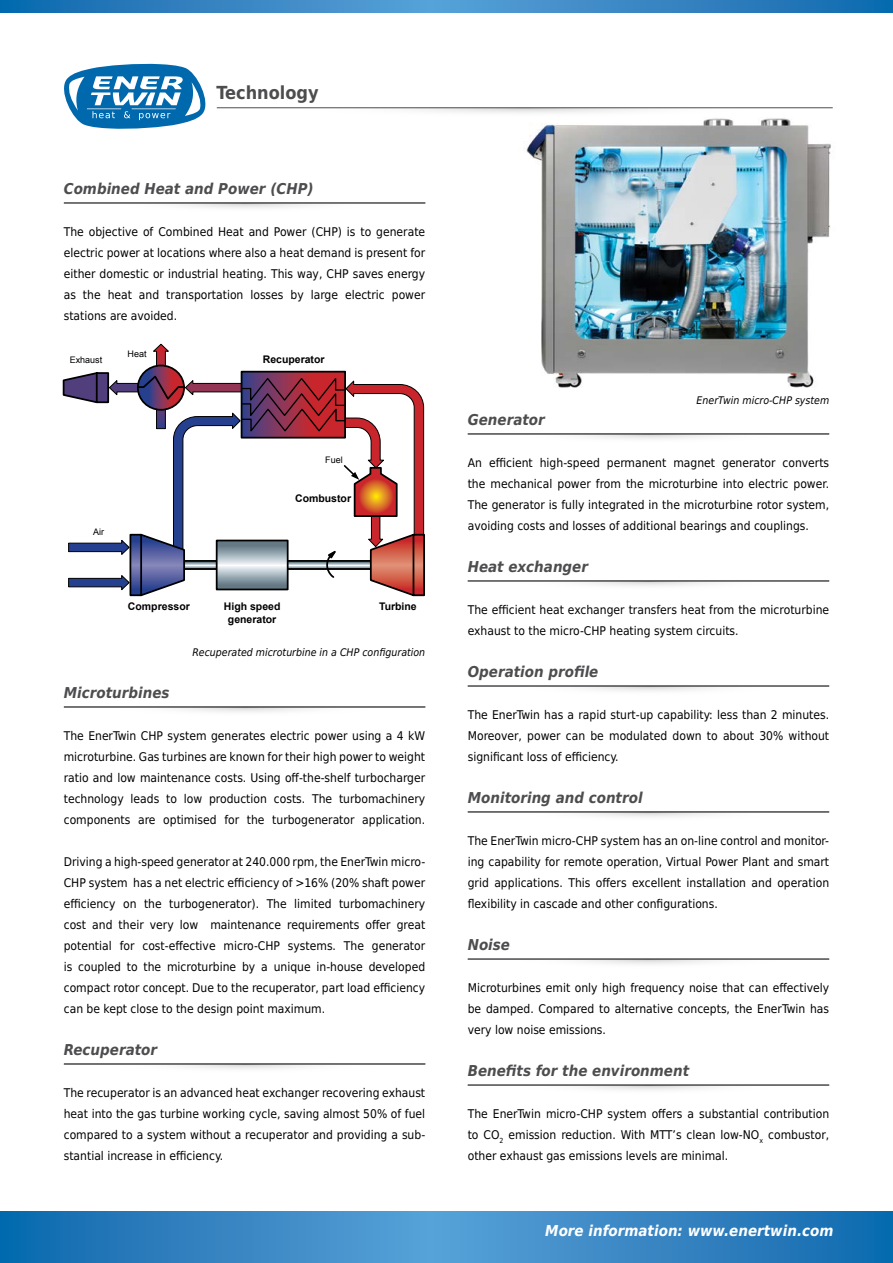
<style>
.page{position:relative;width:893px;height:1263px;background:#fff}
.page>*{position:absolute;margin:0;border:0;box-sizing:border-box;transform-origin:0 0}
.t1{font:700 18px "DejaVu Sans Condensed";color:#4d4d4f}
.t2{font:italic 700 15px "DejaVu Sans Condensed";color:#4d4d4f}
.t3{font:italic 700 15px "DejaVu Sans Condensed";color:#fff}
.t4{font:12px/21px "DejaVu Sans Condensed";color:#000;text-align:justify}
.t5{font:italic 10.5px "DejaVu Sans Condensed";color:#000}
.t6{font:700 10.5px/12.6px "Arial";color:#000;text-align:center}
.t7{font:9px "Arial";color:#000}
</style>
<div class="page">
<svg style="left:0;top:0;width:893px;height:13px;background:#3384c2"></svg>
<svg style="left:0;top:1212px;width:893px;height:51px;background:#3384c2"></svg>
<svg style="left:62px;top:343px;width:363px;height:254px"></svg>
<svg style="left:219px;top:543px;width:67px;height:44px;background:#a2b0b9"></svg>
<div style="left:216px;top:540px;width:73px;height:50px;border:2px solid #000"></div>
<img style="left:526px;top:130px;width:305px;height:257px">
<svg style="left:64px;top:202px;width:362px;height:6px"></svg>
<svg style="left:64px;top:706px;width:362px;height:6px"></svg>
<svg style="left:64px;top:1063px;width:362px;height:6px"></svg>
<svg style="left:468px;top:1084px;width:362px;height:6px"></svg>
<svg style="left:468px;top:958px;width:362px;height:6px"></svg>
<svg style="left:468px;top:811px;width:362px;height:6px"></svg>
<svg style="left:468px;top:685px;width:362px;height:6px"></svg>
<svg style="left:468px;top:580px;width:362px;height:6px"></svg>
<svg style="left:468px;top:433px;width:362px;height:6px"></svg>
<svg style="left:64px;top:63px;width:769px;height:67px"></svg>
<h1 class="t1" style="left:216px;top:78px;width:104px">Technology</h1>
<p class="t2" style="left:64px;top:177px;width:251px">Combined Heat and Power (CHP)</p>
<p class="t4" style="left:64px;top:221px;width:363px">The objective of Combined Heat and Power (CHP) is to generate electric power at locations where also a heat demand is present for either domestic or industrial heating. This way, CHP saves energy as the heat and transportation losses by large electric power stations are avoided.</p>
<p class="t7" style="left:70px;top:354px;width:34px">Exhaust</p>
<p class="t7" style="left:128px;top:348px;width:21px">Heat</p>
<p class="t6" style="left:263px;top:353px;width:63px">Recuperator</p>
<p class="t7" style="left:93px;top:526px;width:12px">Air</p>
<p class="t7" style="left:325px;top:454px;width:19px">Fuel</p>
<p class="t6" style="left:295px;top:493px;width:57px">Combustor</p>
<p class="t6" style="left:128px;top:601px;width:63px">Compressor</p>
<p class="t6" style="left:224px;top:601px;width:58px">High speed generator</p>
<p class="t6" style="left:379px;top:601px;width:39px">Turbine</p>
<p class="t5" style="left:192px;top:645px;width:234px">Recuperated microturbine in a CHP configuration</p>
<p class="t2" style="left:64px;top:681px;width:107px">Microturbines</p>
<p class="t4" style="left:64px;top:725px;width:363px">The EnerTwin CHP system generates electric power using a 4 kW microturbine. Gas turbines are known for their high power to weight ratio and low maintenance costs. Using off-the-shelf turbocharger technology leads to low production costs. The turbomachinery components are optimised for the turbogenerator application.</p>
<p class="t4" style="left:64px;top:851px;width:363px">Driving a high-speed generator at 240.000 rpm, the EnerTwin micro-CHP system has a net electric efficiency of &gt;16% (20% shaft power efficiency on the turbogenerator). The limited turbomachinery cost and their very low maintenance requirements offer great potential for cost-effective micro-CHP systems. The generator is coupled to the microturbine by a unique in-house developed compact rotor concept. Due to the recuperator, part load efficiency can be kept close to the design point maximum.</p>
<p class="t2" style="left:64px;top:1038px;width:95px">Recuperator</p>
<p class="t4" style="left:64px;top:1082px;width:363px">The recuperator is an advanced heat exchanger recovering exhaust heat into the gas turbine working cycle, saving almost 50% of fuel compared to a system without a recuperator and providing a sub&shy;stantial increase in efficiency.</p>
<p class="t5" style="left:697px;top:393px;width:134px">EnerTwin micro-CHP system</p>
<p class="t2" style="left:468px;top:408px;width:79px">Generator</p>
<p class="t4" style="left:468px;top:452px;width:363px">An efficient high-speed permanent magnet generator converts the mechanical power from the microturbine into electric power.<br>The generator is fully integrated in the microturbine rotor system, avoiding costs and losses of additional bearings and couplings.</p>
<p class="t2" style="left:468px;top:555px;width:122px">Heat exchanger</p>
<p class="t4" style="left:468px;top:599px;width:363px">The efficient heat exchanger transfers heat from the microturbine exhaust to the micro-CHP heating system circuits.</p>
<p class="t2" style="left:468px;top:660px;width:132px">Operation profile</p>
<p class="t4" style="left:468px;top:704px;width:363px">The EnerTwin has a rapid sturt-up capability: less than 2 minutes.<br>Moreover, power can be modulated down to about 30% without significant loss of efficiency.</p>
<p class="t2" style="left:468px;top:786px;width:176px">Monitoring and control</p>
<p class="t4" style="left:468px;top:830px;width:363px">The EnerTwin micro-CHP system has an on-line control and monitor&shy;ing capability for remote operation, Virtual Power Plant and smart grid applications. This offers excellent installation and operation flexibility in cascade and other configurations.</p>
<p class="t2" style="left:468px;top:933px;width:44px">Noise</p>
<p class="t4" style="left:468px;top:977px;width:363px">Microturbines emit only high frequency noise that can effectively be damped. Compared to alternative concepts, the EnerTwin has very low noise emissions.</p>
<p class="t2" style="left:468px;top:1059px;width:223px">Benefits for the environment</p>
<p class="t4" style="left:468px;top:1103px;width:363px">The EnerTwin micro-CHP system offers a substantial contribution to CO<sub>2</sub> emission reduction. With MTT’s clean low-NO<sub>x</sub> combustor, other exhaust gas emissions levels are minimal.</p>
<p class="t3" style="left:545px;top:1219px;width:290px">More information: www.enertwin.com</p>
</div>
